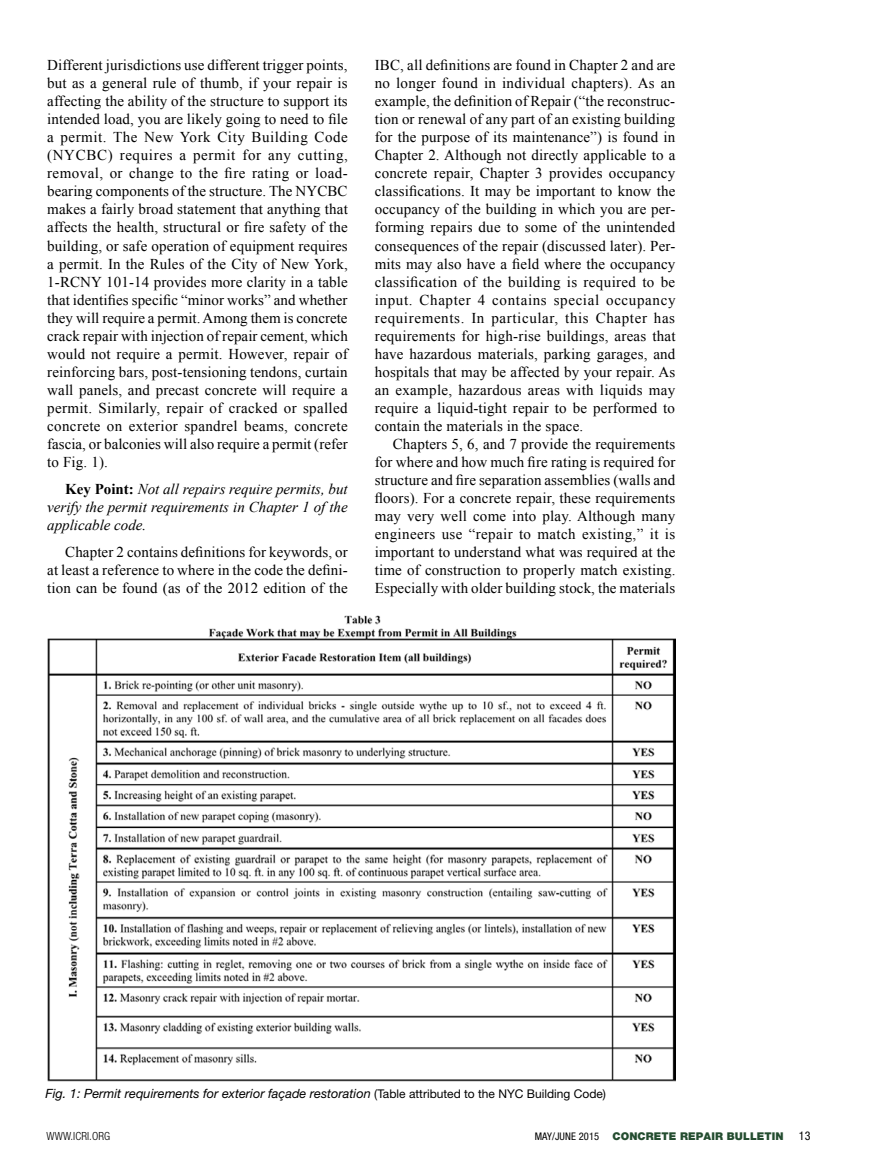
<style>
.page{position:relative;width:878px;height:1175px;background:#fff}
.page>*{position:absolute;margin:0;border:0;box-sizing:border-box;transform-origin:0 0}
.t1{font:15px/18px "Times New Roman";letter-spacing:.01em;color:#000;text-align:justify}
.t2{font:italic 15px/18px "Times New Roman";color:#000;text-align:justify}
.t3{font:italic 12.75px "Helvetica Neue LT Std";color:#000}
.t4{font:condensed 12px "Helvetica Neue LT Std";color:#000}
.t5{font:300 condensed 11.25px "Helvetica Neue LT Std";letter-spacing:.01em;color:#000}
.t6{font:900 10.8px "Helvetica Neue LT Std";letter-spacing:.01em;color:#244d30}
.s1{font-weight:700;font-style:normal}
.s2{font-style:normal;font-size:12px}
.s3{font-weight:400;font-stretch:condensed;font-size:10.5px;color:#000}
</style>
<div class="page">
<img style="left:47px;top:615px;width:628px;height:466px">
<p class="t1" style="left:47px;top:56px;width:302px">Different jurisdictions use different trigger points, but as a general rule of thumb, if your repair is affecting the ability of the structure to support its intended load, you are likely going to need to file a permit. The New York City Building Code (NYCBC) requires a permit for any cutting, removal, or change to the fire rating or load&shy;bearing components of the structure. The NYCBC makes a fairly broad statement that anything that affects the health, structural or fire safety of the building, or safe operation of equipment requires a permit. In the Rules of the City of New York, 1-RCNY 101-14 provides more clarity in a table that identifies specific “minor works” and whether they will require a permit. Among them is concrete crack repair with injection of repair cement, which would not require a permit. However, repair of reinforcing bars, post-tensioning tendons, curtain wall panels, and precast concrete will require a permit. Similarly, repair of cracked or spalled concrete on exterior spandrel beams, concrete fascia, or balconies will also require a permit (refer to Fig. 1).</p>
<p class="t2" style="left:47px;top:479px;width:302px;text-indent:18px"><span class="s1">Key Point:</span> Not all repairs require permits, but verify the permit requirements in Chapter 1 of the applicable code.</p>
<p class="t1" style="left:47px;top:542px;width:302px;text-indent:18px">Chapter 2 contains definitions for keywords, or at least a reference to where in the code the defini&shy;tion can be found (as of the 2012 edition of the</p>
<p class="t1" style="left:375px;top:56px;width:302px">IBC, all definitions are found in Chapter 2 and are no longer found in individual chapters). As an example, the definition of Repair (“the reconstruc&shy;tion or renewal of any part of an existing building for the purpose of its maintenance”) is found in Chapter 2. Although not directly applicable to a concrete repair, Chapter 3 provides occupancy classifications. It may be important to know the occupancy of the building in which you are per&shy;forming repairs due to some of the unintended consequences of the repair (discussed later). Per&shy;mits may also have a field where the occupancy classification of the building is required to be input. Chapter 4 contains special occupancy requirements. In particular, this Chapter has requirements for high-rise buildings, areas that have hazardous materials, parking garages, and hospitals that may be affected by your repair. As an example, hazardous areas with liquids may require a liquid-tight repair to be performed to contain the materials in the space.</p>
<p class="t1" style="left:375px;top:434px;width:302px;text-indent:18px">Chapters 5, 6, and 7 provide the requirements for where and how much fire rating is required for structure and fire separation assemblies (walls and floors). For a concrete repair, these requirements may very well come into play. Although many engineers use “repair to match existing,” it is important to understand what was required at the time of construction to properly match existing.<br>Especially with older building stock, the materials</p>
<p class="t3" style="left:45px;top:1085px;width:562px">Fig. 1: Permit requirements for exterior façade restoration <span class="s2">(Table attributed to the NYC Building Code)</span></p>
<p class="t5" style="left:46px;top:1129px;width:65px">WWW.ICRI.ORG</p>
<p class="t6" style="left:534px;top:1130px;width:250px"><span class="s3">MAY/JUNE 2015</span> CONCRETE REPAIR BULLETIN</p>
<p class="t4" style="left:798px;top:1129px;width:13px">13</p>
</div>
